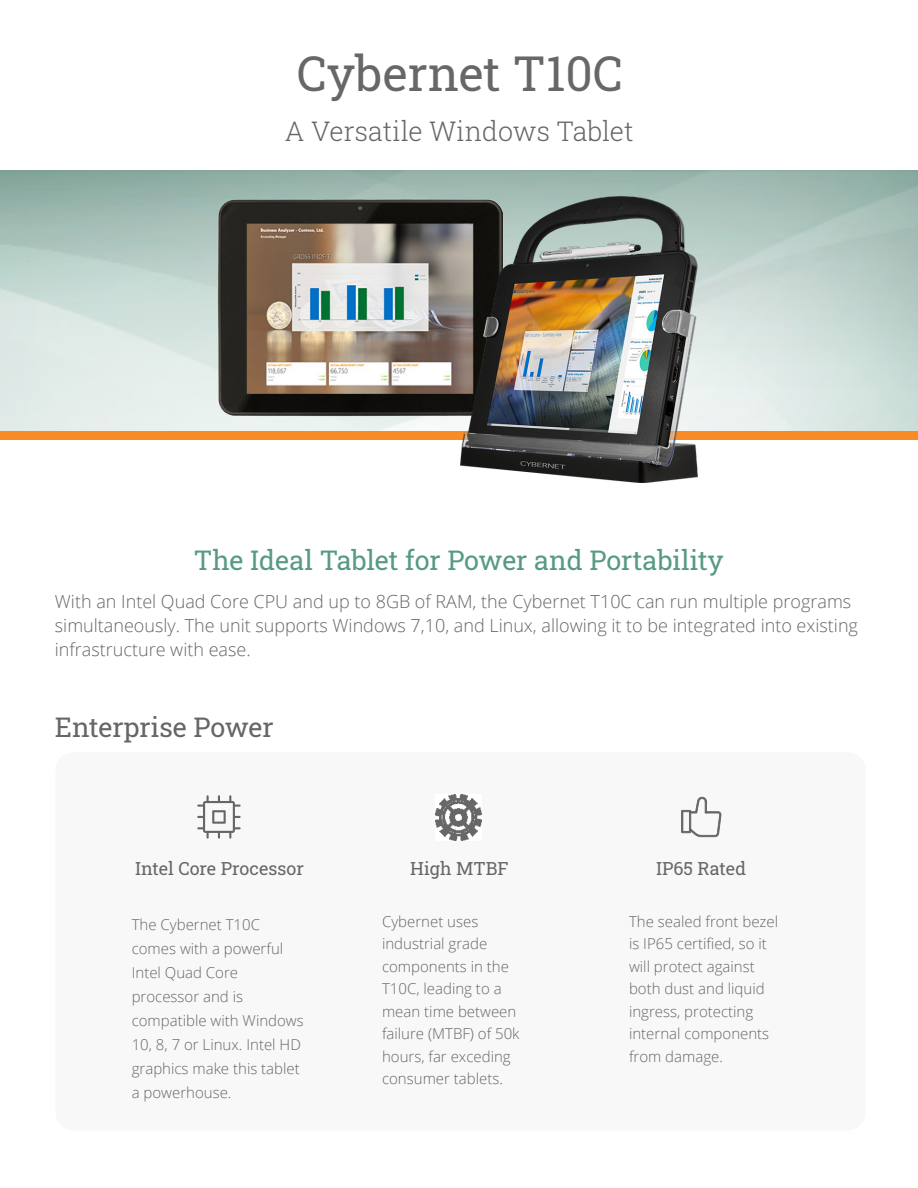
<style>
.page{position:relative;width:918px;height:1188px;background:#fff}
.page>*{position:absolute;margin:0;border:0;box-sizing:border-box;transform-origin:0 0}
.t1{font:48px "Roboto Slab";color:#666767}
.t2{font:27px "Roboto Slab";color:#569a85}
.t3{font:300 27px "Roboto Slab";color:#666767}
.t4{font:27px "Roboto Slab";color:#666}
.t5{font:300 18px/24px "Open Sans";color:#666}
.t6{font:18px "Roboto Slab";color:#666}
.t7{font:300 15px/22.5px "Open Sans";color:#666}
</style>
<div class="page">
<div style="left:56px;top:752px;width:810px;height:378px;background:#f8f8f8;border-radius:18px"></div>
<svg style="left:681px;top:797px;width:41px;height:40px"></svg>
<img style="left:436px;top:795px;width:46px;height:46px">
<svg style="left:197px;top:795px;width:44px;height:44px"></svg>
<div style="left:0;top:431px;width:918px;height:9px;background:#f98b27"></div>
<img style="left:0;top:170px;width:918px;height:261px">
<img style="left:215px;top:196px;width:292px;height:222px">
<img style="left:460px;top:197px;width:237px;height:286px">
<p class="t1" style="left:297px;top:40px;width:328px">Cybernet T10C</p>
<p class="t3" style="left:285px;top:112px;width:350px">A Versatile Windows Tablet</p>
<p class="t2" style="left:194px;top:542px;width:531px">The Ideal Tablet for Power and Portability</p>
<p class="t5" style="left:55px;top:589px;width:805px">With an Intel Quad Core CPU and up to 8GB of RAM, the Cybernet T10C can run multiple programs simultaneously. The unit supports Windows 7,10, and Linux, allowing it to be integrated into existing infrastructure with ease.</p>
<p class="t4" style="left:55px;top:709px;width:220px">Enterprise Power</p>
<p class="t6" style="left:135px;top:856px;width:170px">Intel Core Processor</p>
<p class="t7" style="left:132px;top:912px;width:174px;line-height:24px">The Cybernet T10C comes with a powerful<br>Intel Quad Core processor and is compatible with Windows<br>10, 8, 7 or Linux. Intel HD graphics make this tablet a powerhouse.</p>
<p class="t6" style="left:410px;top:856px;width:100px">High MTBF</p>
<p class="t7" style="left:382px;top:910px;width:139px">Cybernet uses industrial grade components in the<br>T10C, leading to a mean time between failure (MTBF) of 50k hours, far exceding consumer tablets.</p>
<p class="t6" style="left:656px;top:856px;width:92px">IP65 Rated</p>
<p class="t7" style="left:629px;top:910px;width:151px">The sealed front bezel is IP65 certified, so it will protect against both dust and liquid ingress, protecting internal components from damage.</p>
</div>
